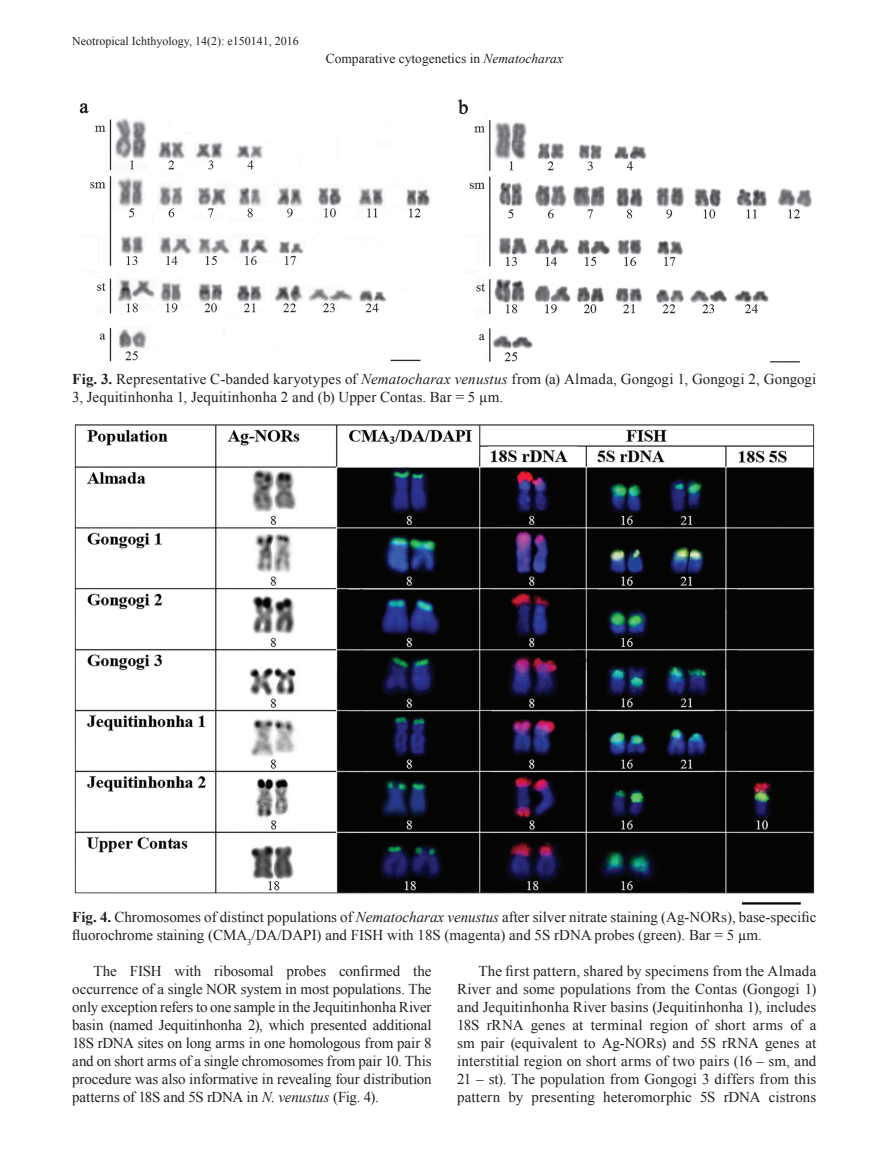
<style>
.page{position:relative;width:893px;height:1170px;background:#fff}
.page>*{position:absolute;margin:0;border:0;box-sizing:border-box;transform-origin:0 0}
.t1{font:15px/18px "Times New Roman";color:#231f20;text-align:justify}
.t2{font:13.5px "Times New Roman";color:#231f20}
.t3{font:12px "Times New Roman";color:#231f20}
.s1{font-style:italic}
.s2{font-weight:700}
</style>
<div class="page">
<img style="left:79px;top:99px;width:733px;height:264px">
<img style="left:74px;top:424px;width:741px;height:481px">
<p class="t3" style="left:72px;top:33px;width:228px">Neotropical Ichthyology, 14(2): e150141, 2016</p>
<p class="t2" style="left:326px;top:49px;width:239px">Comparative cytogenetics in <span class="s1">Nematocharax</span></p>
<p class="t1" style="left:72px;top:370px;width:746px"><span class="s2">Fig. 3.</span> Representative C-banded karyotypes of <span class="s1">Nematocharax venustus</span> from (a) Almada, Gongogi 1, Gongogi 2, Gongogi<br>3, Jequitinhonha 1, Jequitinhonha 2 and (b) Upper Contas. Bar = 5 µm.</p>
<p class="t1" style="left:72px;top:907px;width:746px"><span class="s2">Fig. 4.</span> Chromosomes of distinct populations of <span class="s1">Nematocharax venustus</span> after silver nitrate staining (Ag-NORs), base-specific fluorochrome staining (CMA<sub>3</sub>/DA/DAPI) and FISH with 18S (magenta) and 5S rDNA probes (green). Bar = 5 µm.</p>
<p class="t1" style="left:72px;top:961px;width:361px;text-indent:21px">The FISH with ribosomal probes confirmed the occurrence of a single NOR system in most populations. The only exception refers to one sample in the Jequitinhonha River basin (named Jequitinhonha 2), which presented additional 18S rDNA sites on long arms in one homologous from pair 8 and on short arms of a single chromosomes from pair 10. This procedure was also informative in revealing four distribution patterns of 18S and 5S rDNA in <span class="s1">N. venustus</span> (Fig. 4).</p>
<p class="t1" style="left:457px;top:961px;width:361px;text-indent:21px">The first pattern, shared by specimens from the Almada River and some populations from the Contas (Gongogi 1) and Jequitinhonha River basins (Jequitinhonha 1), includes 18S rRNA genes at terminal region of short arms of a sm pair (equivalent to Ag-NORs) and 5S rRNA genes at interstitial region on short arms of two pairs (16 – sm, and 21 – st). The population from Gongogi 3 differs from this pattern by presenting heteromorphic 5S rDNA cistrons</p>
</div>
